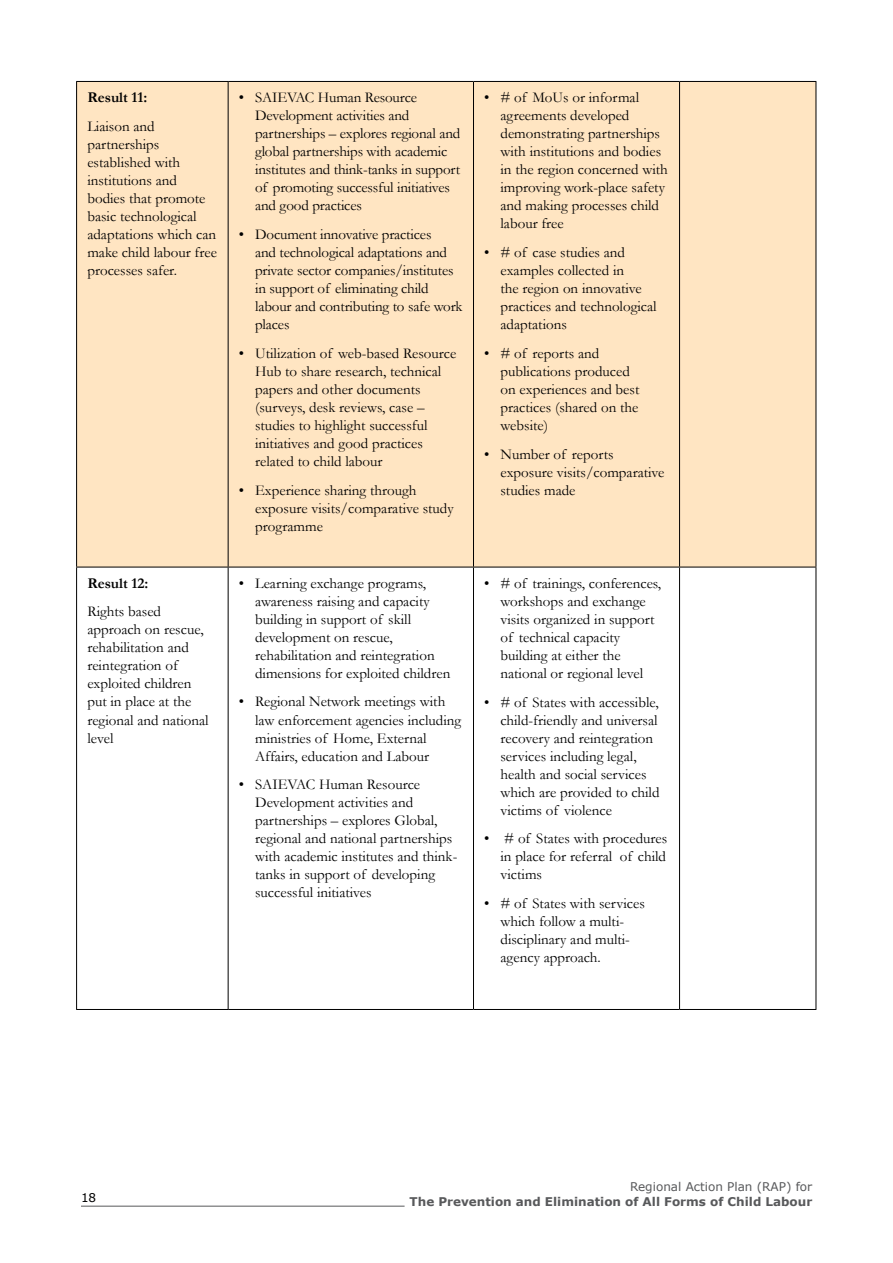
<style>
.page{position:relative;width:893px;height:1263px;background:#fff}
.page>*{position:absolute;margin:0;border:0;box-sizing:border-box;transform-origin:0 0}
.t1{font:15px/18px "Garamond";color:#000}
.t2{font:700 15px "Garamond";color:#000}
.t3{font:700 12px "Verdana";color:#58595b}
.t4{font:12px "Verdana";color:#58595b}
.t5{font:12px "Verdana";color:#000}
</style>
<div class="page">
<hr style="left:81px;top:1206px;width:324px;height:1px;background:#58595b">
<div style="left:77px;top:82px;width:738px;height:485px;background:#ffe5c2"></div>
<hr style="left:76px;top:81px;width:152px;height:1px;background:#000">
<hr style="left:76px;top:82px;width:1px;height:485px;background:#000">
<hr style="left:228px;top:81px;width:245px;height:1px;background:#000">
<hr style="left:228px;top:82px;width:1px;height:485px;background:#000">
<hr style="left:473px;top:81px;width:207px;height:1px;background:#000">
<hr style="left:473px;top:82px;width:1px;height:485px;background:#000">
<hr style="left:680px;top:81px;width:136px;height:1px;background:#000">
<hr style="left:679px;top:82px;width:1px;height:485px;background:#000">
<hr style="left:815px;top:82px;width:1px;height:485px;background:#000">
<hr style="left:76px;top:567px;width:152px;height:1px;background:#000">
<hr style="left:76px;top:567px;width:1px;height:442px;background:#000">
<hr style="left:228px;top:567px;width:245px;height:1px;background:#000">
<hr style="left:228px;top:567px;width:1px;height:442px;background:#000">
<hr style="left:473px;top:567px;width:207px;height:1px;background:#000">
<hr style="left:473px;top:567px;width:1px;height:442px;background:#000">
<hr style="left:680px;top:567px;width:136px;height:1px;background:#000">
<hr style="left:679px;top:567px;width:1px;height:442px;background:#000">
<hr style="left:815px;top:567px;width:1px;height:442px;background:#000">
<hr style="left:76px;top:1009px;width:152px;height:1px;background:#000">
<hr style="left:228px;top:1009px;width:245px;height:1px;background:#000">
<hr style="left:473px;top:1009px;width:207px;height:1px;background:#000">
<hr style="left:680px;top:1009px;width:136px;height:1px;background:#000">
<p class="t2" style="left:87px;top:87px;width:62px">Result 11:</p>
<p class="t1" style="left:87px;top:117px;width:131px">Liaison and partnerships established with institutions and bodies that promote basic technological adaptations which can make child labour free processes safer.</p>
<p class="t2" style="left:87px;top:573px;width:63px">Result 12:</p>
<p class="t1" style="left:87px;top:602px;width:123px">Rights based approach on rescue, rehabilitation and reintegration of exploited children put in place at the regional and national level</p>
<p class="t1" style="left:255px;top:88px;width:207px;text-indent:-16px">• SAIEVAC Human Resource<br>Development activities and partnerships – explores regional and global partnerships with academic institutes and think-tanks in support of promoting successful initiatives and good practices</p>
<p class="t1" style="left:255px;top:225px;width:209px;text-indent:-16px">• Document innovative practices<br>and technological adaptations and private sector companies/institutes in support of eliminating child labour and contributing to safe work places</p>
<p class="t1" style="left:255px;top:344px;width:203px;text-indent:-16px">• Utilization of web-based Resource<br>Hub to share research, technical papers and other documents (surveys, desk reviews, case – studies to highlight successful initiatives and good practices related to child labour</p>
<p class="t1" style="left:255px;top:480px;width:200px;text-indent:-16px">• Experience sharing through exposure visits/comparative study programme</p>
<p class="t1" style="left:255px;top:574px;width:197px;text-indent:-16px">• Learning exchange programs, awareness raising and capacity building in support of skill development on rescue, rehabilitation and reintegration dimensions for exploited children</p>
<p class="t1" style="left:255px;top:692px;width:208px;text-indent:-16px">• Regional Network meetings with law enforcement agencies including ministries of Home, External<br>Affairs, education and Labour</p>
<p class="t1" style="left:255px;top:775px;width:204px;text-indent:-16px">• SAIEVAC Human Resource<br>Development activities and partnerships – explores Global, regional and national partnerships with academic institutes and think&shy;tanks in support of developing successful initiatives</p>
<p class="t1" style="left:500px;top:88px;width:169px;text-indent:-16px">• # of MoUs or informal agreements developed demonstrating partnerships with institutions and bodies in the region concerned with improving work-place safety and making processes child labour free</p>
<p class="t1" style="left:500px;top:243px;width:158px;text-indent:-16px">• # of case studies and examples collected in<br>the region on innovative practices and technological adaptations</p>
<p class="t1" style="left:500px;top:344px;width:140px;text-indent:-16px">• # of reports and publications produced on experiences and best practices (shared on the website)</p>
<p class="t1" style="left:500px;top:444px;width:165px;text-indent:-16px">• Number of reports exposure visits/comparative studies made</p>
<p class="t1" style="left:500px;top:574px;width:162px;text-indent:-16px">• # of trainings, conferences, workshops and exchange visits organized in support of technical capacity building at either the national or regional level</p>
<p class="t1" style="left:500px;top:692px;width:161px;text-indent:-16px">• # of States with accessible, child-friendly and universal recovery and reintegration services including legal, health and social services which are provided to child victims of violence</p>
<p class="t1" style="left:500px;top:829px;width:168px;text-align:justify;text-indent:-16px">• # of States with procedures in place for referral of child victims</p>
<p class="t1" style="left:500px;top:894px;width:146px;text-indent:-16px">• # of States with services which follow a multi&shy;disciplinary and multi&shy;agency approach.</p>
<p class="t4" style="left:630px;top:1179px;width:184px">Regional Action Plan (RAP) for</p>
<p class="t5" style="left:81px;top:1190px;width:17px">18</p>
<p class="t3" style="left:410px;top:1193px;width:404px">The Prevention and Elimination of All Forms of Child Labour</p>
</div>
